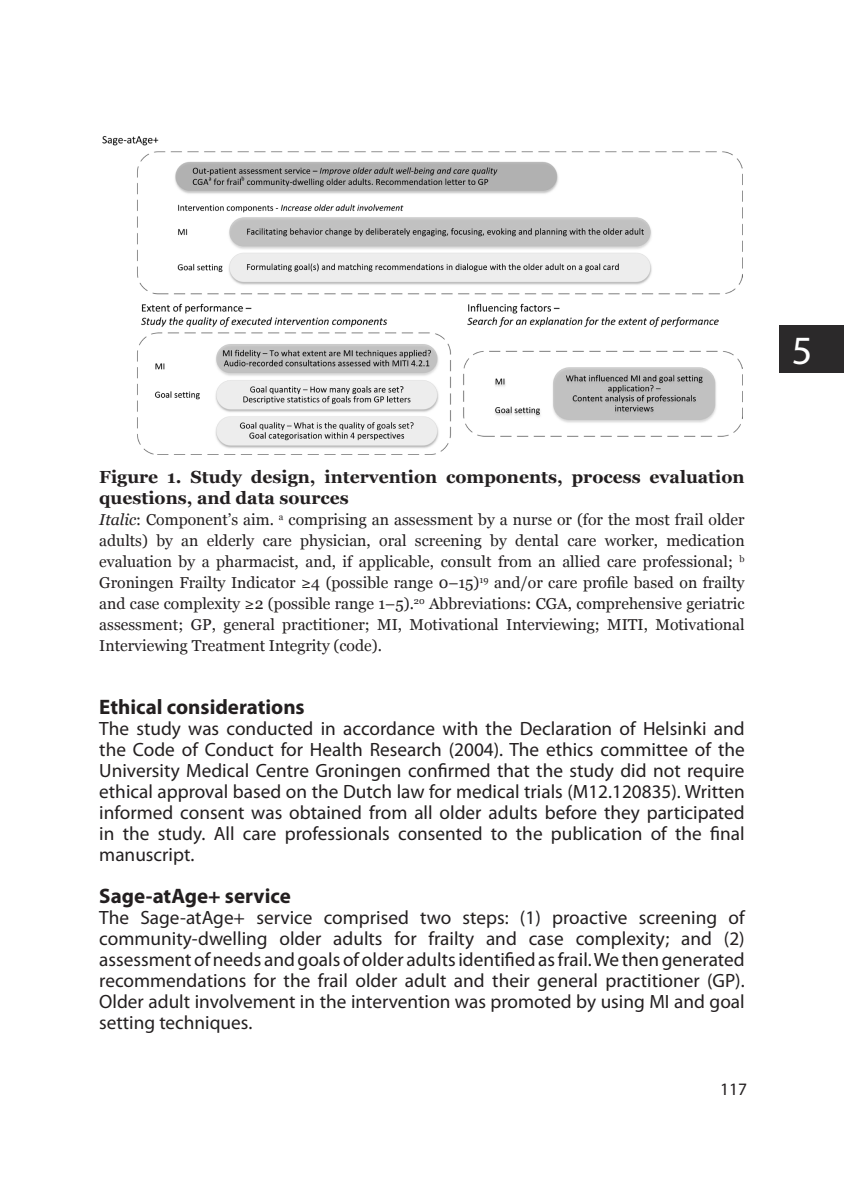
<style>
.page{position:relative;width:844px;height:1191px;background:#fff}
.page>*{position:absolute;margin:0;border:0;box-sizing:border-box;transform-origin:0 0}
.t1{font:40.25px "Myriad Pro";color:#fff}
.t2{font:700 21px "Myriad Pro";color:#231f20}
.t3{font:19.25px/21px "Myriad Pro";color:#231f20;text-align:justify}
.t4{font:700 17.5px/21px "Georgia";color:#231f20}
.t5{font:17.5px "Myriad Pro";color:#231f20}
.t6{font:15.75px/21px "Georgia";color:#231f20;text-align:justify}
.s1{font-style:italic}
</style>
<div class="page">
<div style="left:779px;top:325px;width:64px;height:47px;background:#2b292a"></div>
<img style="left:102px;top:136px;width:640px;height:318px">
<p class="t4" style="left:99px;top:466px;width:646px">Figure 1. Study design, intervention components, process evaluation questions, and data sources</p>
<p class="t6" style="left:99px;top:508px;width:646px"><span class="s1">Italic</span>: Component’s aim. <sup>a</sup> comprising an assessment by a nurse or (for the most frail older adults) by an elderly care physician, oral screening by dental care worker, medication evaluation by a pharmacist, and, if applicable, consult from an allied care professional; <sup>b </sup>Groningen Frailty Indicator ≥4 (possible range 0–15)<sup>19</sup> and/or care profile based on frailty and case complexity ≥2 (possible range 1–5).<sup>20</sup> Abbreviations: CGA, comprehensive geriatric assessment; GP, general practitioner; MI, Motivational Interviewing; MITI, Motivational Interviewing Treatment Integrity (code).</p>
<p class="t2" style="left:99px;top:693px;width:207px">Ethical considerations</p>
<p class="t3" style="left:99px;top:718px;width:646px">The study was conducted in accordance with the Declaration of Helsinki and the Code of Conduct for Health Research (2004). The ethics committee of the University Medical Centre Groningen confirmed that the study did not require ethical approval based on the Dutch law for medical trials (M12.120835). Written informed consent was obtained from all older adults before they participated in the study. All care professionals consented to the publication of the final manuscript.</p>
<p class="t2" style="left:99px;top:882px;width:193px">Sage-atAge+ service</p>
<p class="t3" style="left:99px;top:907px;width:646px">The Sage-atAge+ service comprised two steps: (1) proactive screening of community-dwelling older adults for frailty and case complexity; and (2) assessment of needs and goals of older adults identified as frail. We then generated recommendations for the frail older adult and their general practitioner (GP).<br>Older adult involvement in the intervention was promoted by using MI and goal setting techniques.</p>
<p class="t5" style="left:720px;top:1078px;width:28px">117</p>
<p class="t1" style="left:791px;top:325px;width:22px">5</p>
</div>
